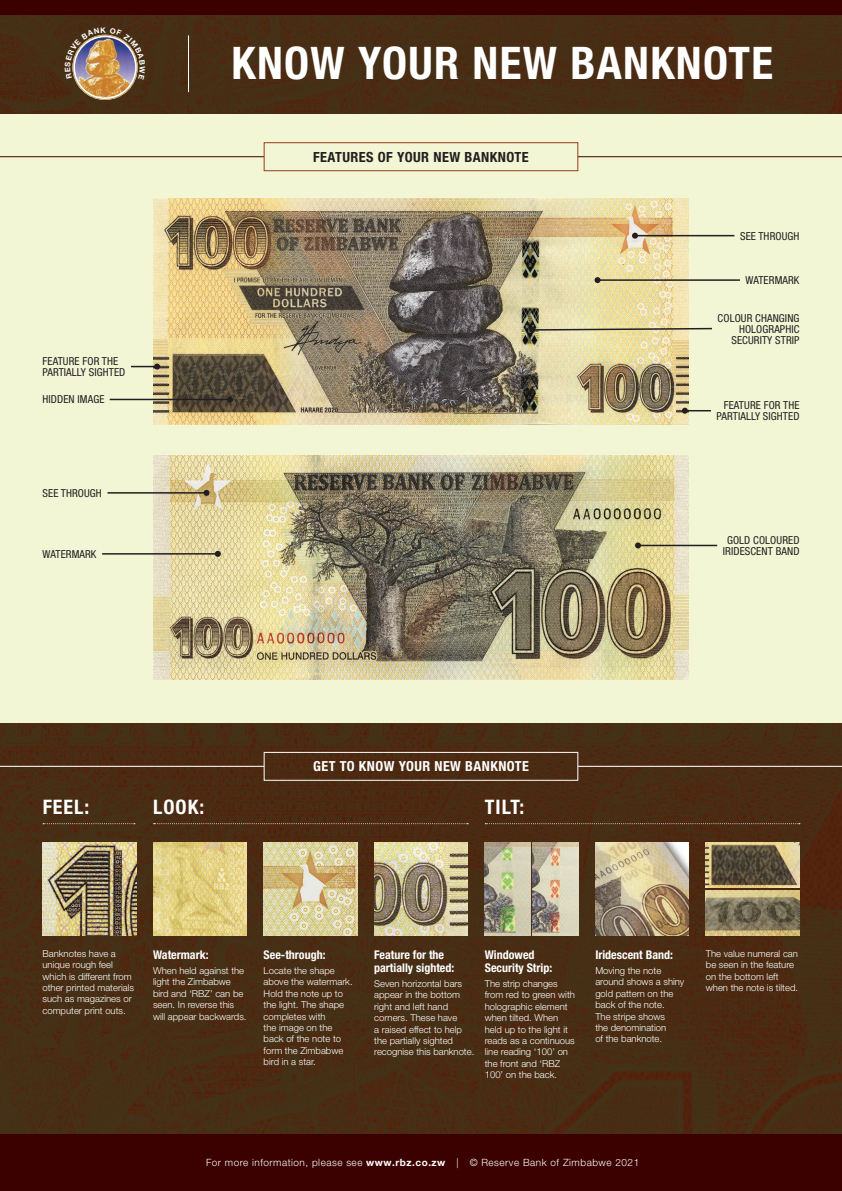
<style>
.page{position:relative;width:842px;height:1191px;background:#fff}
.page>*{position:absolute;margin:0;border:0;box-sizing:border-box;transform-origin:0 0}
.t1{font:700 condensed 45px "Helvetica Neue LT Pro";letter-spacing:.03em;color:#fff}
.t2{font:700 condensed 20px "Helvetica Neue LT Pro";letter-spacing:.05em;color:#fff}
.t3{font:700 condensed 14px "Helvetica Neue LT Pro";letter-spacing:.03em;color:#231f20}
.t4{font:700 condensed 13.8px "Helvetica Neue LT Pro";letter-spacing:.03em;color:#fff}
.t5{font:700 condensed 12px/13px "Helvetica Neue LT Pro";color:#fff}
.t6{font:condensed 11px/11px "Helvetica Neue LT Pro";letter-spacing:.01em;color:#231f20;text-align:right}
.t7{font:300 10px "Helvetica Neue LT Pro";letter-spacing:.05em;color:#fff}
.t8{font:300 9.5px/11.4px "Helvetica Neue LT Pro";color:#fff}
.s1{font-weight:700}
</style>
<div class="page">
<div style="left:0;top:113px;width:842px;height:610px;background:#f2f6d5"></div>
<img style="left:0;top:723px;width:842px;height:411px">
<img style="left:43px;top:842px;width:93px;height:93px">
<img style="left:153px;top:842px;width:94px;height:93px">
<img style="left:485px;top:842px;width:45px;height:93px">
<img style="left:533px;top:842px;width:45px;height:93px">
<img style="left:264px;top:842px;width:93px;height:93px">
<img style="left:595px;top:842px;width:94px;height:93px">
<img style="left:374px;top:842px;width:94px;height:93px">
<img style="left:706px;top:842px;width:93px;height:45px">
<img style="left:706px;top:890px;width:93px;height:45px">
<svg style="left:43px;top:823px;width:92px;height:1px"></svg>
<svg style="left:154px;top:823px;width:314px;height:1px"></svg>
<svg style="left:485px;top:823px;width:315px;height:1px"></svg>
<div style="left:0;top:1134px;width:842px;height:57px;background:#3b0000"></div>
<img style="left:0;top:14px;width:842px;height:99px">
<div style="left:0;top:0;width:842px;height:14px;background:#3b0000"></div>
<hr style="left:0;top:156px;width:842px;height:1px;background:#3b0000">
<div style="left:264px;top:143px;width:314px;height:28px;background:#f2f6d5"></div>
<div style="left:264px;top:142px;width:314px;height:29px;border:1px solid #973e1a"></div>
<hr style="left:0;top:766px;width:264px;height:1px;background:#fff">
<hr style="left:578px;top:766px;width:264px;height:1px;background:#fff">
<div style="left:264px;top:752px;width:314px;height:28px;border:1px solid #fff"></div>
<img style="left:153px;top:199px;width:536px;height:226px">
<hr style="left:110px;top:399px;width:120px;height:1px;background:#231f20">
<svg style="left:227px;top:396px;width:6px;height:6px"></svg>
<hr style="left:597px;top:279px;width:143px;height:2px;background:#231f20">
<svg style="left:594px;top:277px;width:6px;height:6px"></svg>
<svg style="left:529px;top:327px;width:183px;height:6px"></svg>
<hr style="left:635px;top:235px;width:99px;height:1px;background:#231f20">
<svg style="left:632px;top:233px;width:6px;height:6px"></svg>
<svg style="left:682px;top:408px;width:29px;height:6px"></svg>
<svg style="left:131px;top:363px;width:29px;height:6px"></svg>
<img style="left:153px;top:455px;width:536px;height:224px">
<hr style="left:638px;top:545px;width:79px;height:1px;background:#231f20">
<svg style="left:635px;top:542px;width:6px;height:6px"></svg>
<hr style="left:108px;top:492px;width:98px;height:1px;background:#231f20">
<svg style="left:203px;top:490px;width:6px;height:6px"></svg>
<hr style="left:102px;top:553px;width:116px;height:1px;background:#231f20">
<svg style="left:215px;top:551px;width:6px;height:6px"></svg>
<hr style="left:188px;top:35px;width:1px;height:57px;background:#fff">
<svg style="left:72px;top:35px;width:66px;height:65px"></svg>
<img style="left:75px;top:37px;width:60px;height:60px;border-radius:30px">
<img style="left:65px;top:27px;width:80px;height:53px">
<h1 class="t1" style="left:232px;top:36px;width:543px">KNOW YOUR NEW BANKNOTE</h1>
<p class="t6" style="left:43px;top:355px;width:84px;text-align:left">FEATURE FOR THE<br>PARTIALLY SIGHTED</p>
<p class="t6" style="left:43px;top:394px;width:63px">HIDDEN IMAGE</p>
<p class="t6" style="left:43px;top:487px;width:61px">SEE THROUGH</p>
<p class="t6" style="left:43px;top:548px;width:55px">WATERMARK</p>
<h3 class="t3" style="left:313px;top:148px;width:217px">FEATURES OF YOUR NEW BANKNOTE</h3>
<p class="t6" style="left:740px;top:230px;width:61px">SEE THROUGH</p>
<p class="t6" style="left:746px;top:274px;width:55px">WATERMARK</p>
<p class="t6" style="left:718px;top:312px;width:83px">COLOUR CHANGING<br>HOLOGRAPHIC<br>SECURITY STRIP</p>
<p class="t6" style="left:717px;top:400px;width:84px">FEATURE FOR THE<br>PARTIALLY SIGHTED</p>
<p class="t6" style="left:723px;top:534px;width:78px;text-align:center">GOLD COLOURED<br>IRIDESCENT BAND</p>
<h3 class="t4" style="left:313px;top:758px;width:217px">GET TO KNOW YOUR NEW BANKNOTE</h3>
<h2 class="t2" style="left:43px;top:794px;width:48px">FEEL:</h2>
<h2 class="t2" style="left:153px;top:794px;width:53px">LOOK:</h2>
<h2 class="t2" style="left:485px;top:794px;width:41px">TILT:</h2>
<p class="t5" style="left:264px;top:947px;width:63px">See-through:</p>
<p class="t8" style="left:264px;top:964px;width:91px">Locate the shape above the watermark.<br>Hold the note up to the light. The shape completes with<br>the image on the back of the note to form the Zimbabwe bird in a star.</p>
<p class="t5" style="left:374px;top:947px;width:82px">Feature for the partially sighted:</p>
<p class="t8" style="left:374px;top:977px;width:102px">Seven horizontal bars appear in the bottom right and left hand corners. These have<br>a raised effect to help the partially sighted recognise this banknote.</p>
<p class="t8" style="left:43px;top:947px;width:93px">Banknotes have a unique rough feel which is different from other printed materials such as magazines or computer print outs.</p>
<p class="t5" style="left:485px;top:947px;width:69px">Windowed<br>Security Strip:</p>
<p class="t5" style="left:153px;top:947px;width:57px">Watermark:</p>
<p class="t8" style="left:153px;top:964px;width:95px">When held against the light the Zimbabwe bird and ‘RBZ’ can be seen. In reverse this will appear backwards.</p>
<p class="t8" style="left:485px;top:977px;width:92px">The strip changes from red to green with holographic element when tilted. When held up to the light it reads as a continuous line reading ‘100’ on the front and ‘RBZ<br>100’ on the back.</p>
<p class="t5" style="left:595px;top:947px;width:79px">Iridescent Band:</p>
<p class="t8" style="left:595px;top:964px;width:91px">Moving the note around shows a shiny gold pattern on the back of the note.<br>The stripe shows<br>the denomination<br>of the banknote.</p>
<p class="t8" style="left:706px;top:947px;width:94px">The value numeral can be seen in the feature on the bottom left when the note is tilted.</p>
<p class="t7" style="left:206px;top:1155px;width:435px">For more information, please see <span class="s1">www.rbz.co.zw</span> | © Reserve Bank of Zimbabwe 2021</p>
</div>
